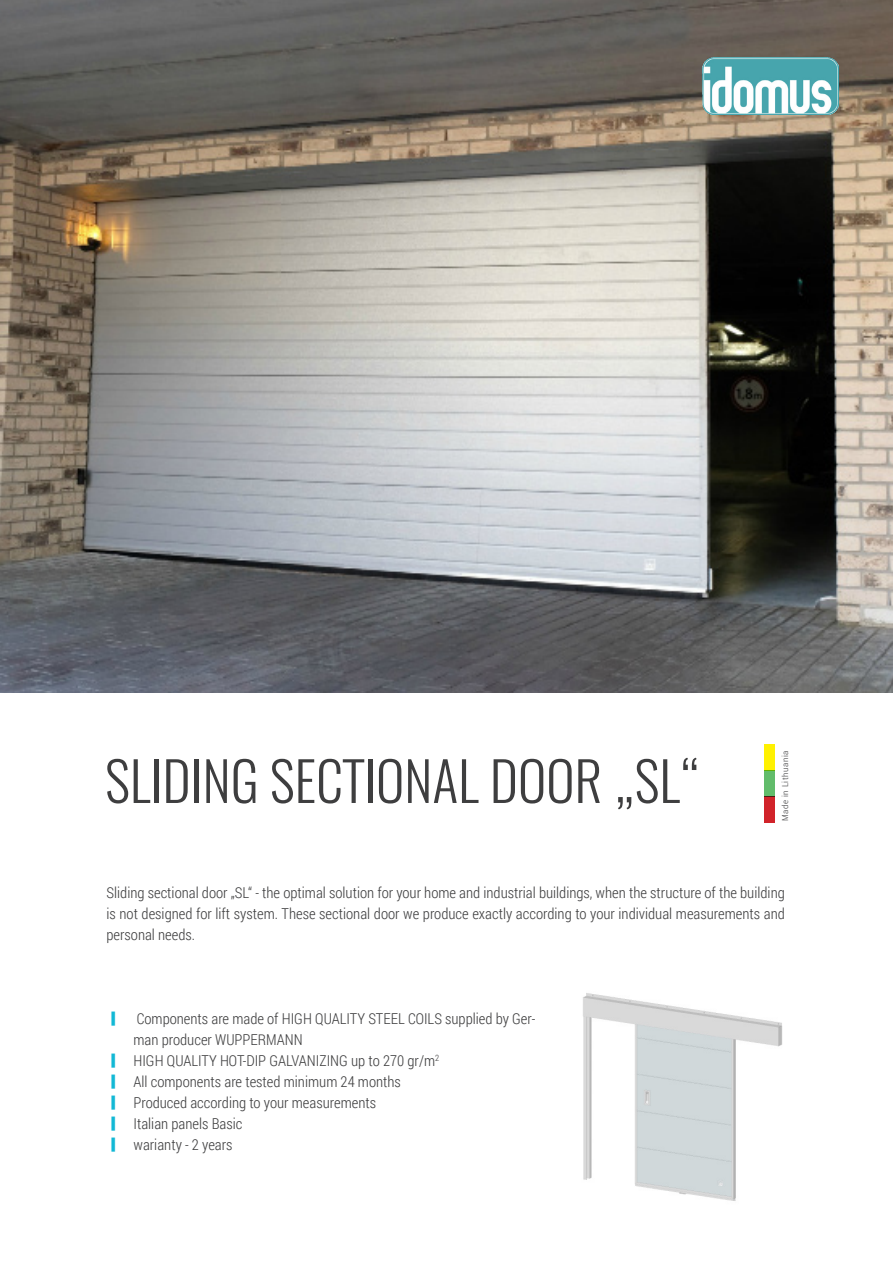
<style>
.page{position:relative;width:893px;height:1263px;background:#fff}
.page>*{position:absolute;margin:0;border:0;box-sizing:border-box;transform-origin:0 0}
.Heading_2{font:300 54px "Oswald";color:#3e3e3f}
.Body_Text{font:300 15px/21px "Roboto Condensed";color:#3e3e3f;text-align:justify}
.Body_Text-2{font:300 8.25px "Roboto Condensed";letter-spacing:.06em;color:#3e3e3f;scale:1.12 1}
.s1{font-family:"Sim Sun";font-weight:400;color:#12b8d5}
</style>
<div class="page">
<img style="left:0;top:0;width:893px;height:693px">
<img style="left:583px;top:993px;width:199px;height:208px">
<img style="left:702px;top:58px;width:137px;height:57px">
<div style="left:764px;top:744px;width:10px;height:26px;background:#fff101"></div>
<div style="left:764px;top:770px;width:10px;height:26px;background:#62bc6b"></div>
<div style="left:764px;top:796px;width:10px;height:27px;background:#d1232a"></div>
<p class="Heading_2" style="left:105px;top:745px;width:597px">SLIDING SECTIONAL DOOR „SL“</p>
<p class="Body_Text-2" style="left:779px;top:821px;width:64px;rotate:-90deg">Made in Lithuania</p>
<p class="Body_Text" style="left:106px;top:882px;width:680px">Sliding sectional door „SL“ - the optimal solution for your home and industrial buildings, when the structure of the building is not designed for lift system. These sectional door we produce exactly according to your individual measurements and personal needs.</p>
<p class="Body_Text" style="left:134px;top:1008px;width:404px;text-indent:-22px"><span class="s1">▎</span> Components are made of HIGH QUALITY STEEL COILS supplied by Ger&shy;man producer WUPPERMANN</p>
<p class="Body_Text" style="left:111px;top:1050px;width:330px"><span class="s1">▎</span> HIGH QUALITY HOT-DIP GALVANIZING up to 270 gr/m<sup>2</sup></p>
<p class="Body_Text" style="left:111px;top:1071px;width:291px"><span class="s1">▎</span> All components are tested minimum 24 months</p>
<p class="Body_Text" style="left:111px;top:1092px;width:267px"><span class="s1">▎</span> Produced according to your measurements</p>
<p class="Body_Text" style="left:111px;top:1113px;width:133px"><span class="s1">▎</span> Italian panels Basic</p>
<p class="Body_Text" style="left:111px;top:1134px;width:123px"><span class="s1">▎</span> warianty - 2 years</p>
</div>
